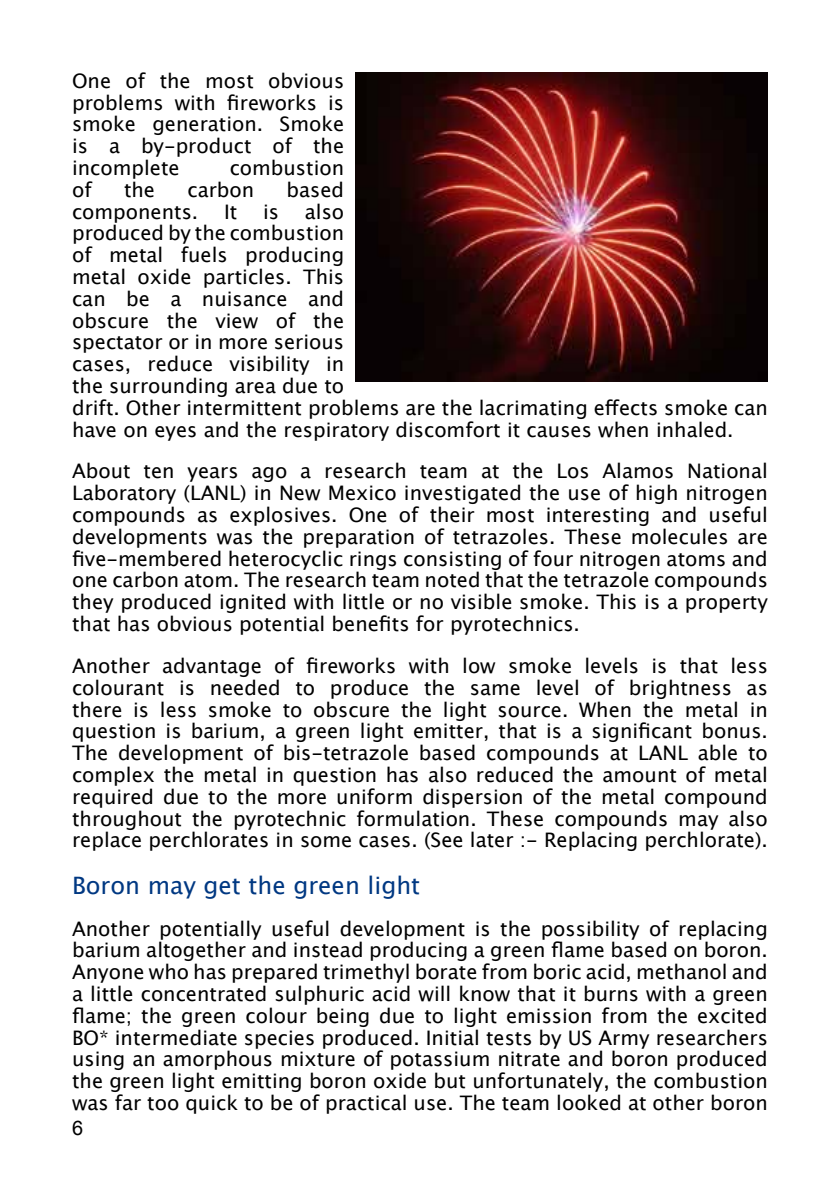
<style>
.page{position:relative;width:840px;height:1191px;background:#fff}
.page>*{position:absolute;margin:0;border:0;box-sizing:border-box;transform-origin:0 0}
.t1{font:24px "Lucida Sans";color:#003882}
.t2{font:20px/21.8px "Lucida Sans";color:#000;text-align:justify}
.t3{font:20px "Arial";color:#000}
</style>
<div class="page">
<img style="left:355px;top:72px;width:412px;height:309px">
<p class="t2" style="left:72px;top:70px;width:273px">One of the most obvious problems with fireworks is smoke generation. Smoke is a by-product of the incomplete</p>
<p class="t2" style="left:229px;top:157px;width:116px">combustion</p>
<p class="t2" style="left:72px;top:179px;width:21px">of</p>
<p class="t2" style="left:124px;top:179px;width:33px">the</p>
<p class="t2" style="left:187px;top:179px;width:68px">carbon</p>
<p class="t2" style="left:286px;top:179px;width:59px">based</p>
<p class="t2" style="left:72px;top:201px;width:128px">components.</p>
<p class="t2" style="left:224px;top:201px;width:15px">It</p>
<p class="t2" style="left:263px;top:201px;width:17px">is</p>
<p class="t2" style="left:72px;top:201px;width:697px;text-align:left;text-indent:232px">also<br>produced by the combustion<br>of metal fuels producing<br>metal oxide particles. This<br>can be a nuisance and<br>obscure the view of the<br>spectator or in more serious<br>cases, reduce visibility in<br>the surrounding area due to<br>drift. Other intermittent problems are the lacrimating effects smoke can have on eyes and the respiratory discomfort it causes when inhaled.</p>
<p class="t2" style="left:72px;top:460px;width:697px">About ten years ago a research team at the Los Alamos National Laboratory (LANL) in New Mexico investigated the use of high nitrogen compounds as explosives. One of their most interesting and useful developments was the preparation of tetrazoles. These molecules are five-membered heterocyclic rings consisting of four nitrogen atoms and one carbon atom. The research team noted that the tetrazole compounds they produced ignited with little or no visible smoke. This is a property that has obvious potential benefits for pyrotechnics.</p>
<p class="t2" style="left:72px;top:655px;width:697px">Another advantage of fireworks with low smoke levels is that less colourant is needed to produce the same level of brightness as there is less smoke to obscure the light source. When the metal in question is barium, a green light emitter, that is a significant bonus.<br>The development of bis-tetrazole based compounds at LANL able to complex the metal in question has also reduced the amount of metal required due to the more uniform dispersion of the metal compound throughout the pyrotechnic formulation. These compounds may also replace perchlorates in some cases. (See later :- Replacing perchlorate).</p>
<p class="t1" style="left:72px;top:871px;width:349px">Boron may get the green light</p>
<p class="t2" style="left:72px;top:917px;width:697px">Another potentially useful development is the possibility of replacing barium altogether and instead producing a green flame based on boron.<br>Anyone who has prepared trimethyl borate from boric acid, methanol and a little concentrated sulphuric acid will know that it burns with a green flame; the green colour being due to light emission from the excited BO* intermediate species produced. Initial tests by US Army researchers using an amorphous mixture of potassium nitrate and boron produced the green light emitting boron oxide but unfortunately, the combustion was far too quick to be of practical use. The team looked at other boron</p>
<p class="t3" style="left:72px;top:1114px;width:13px">6</p>
</div>
